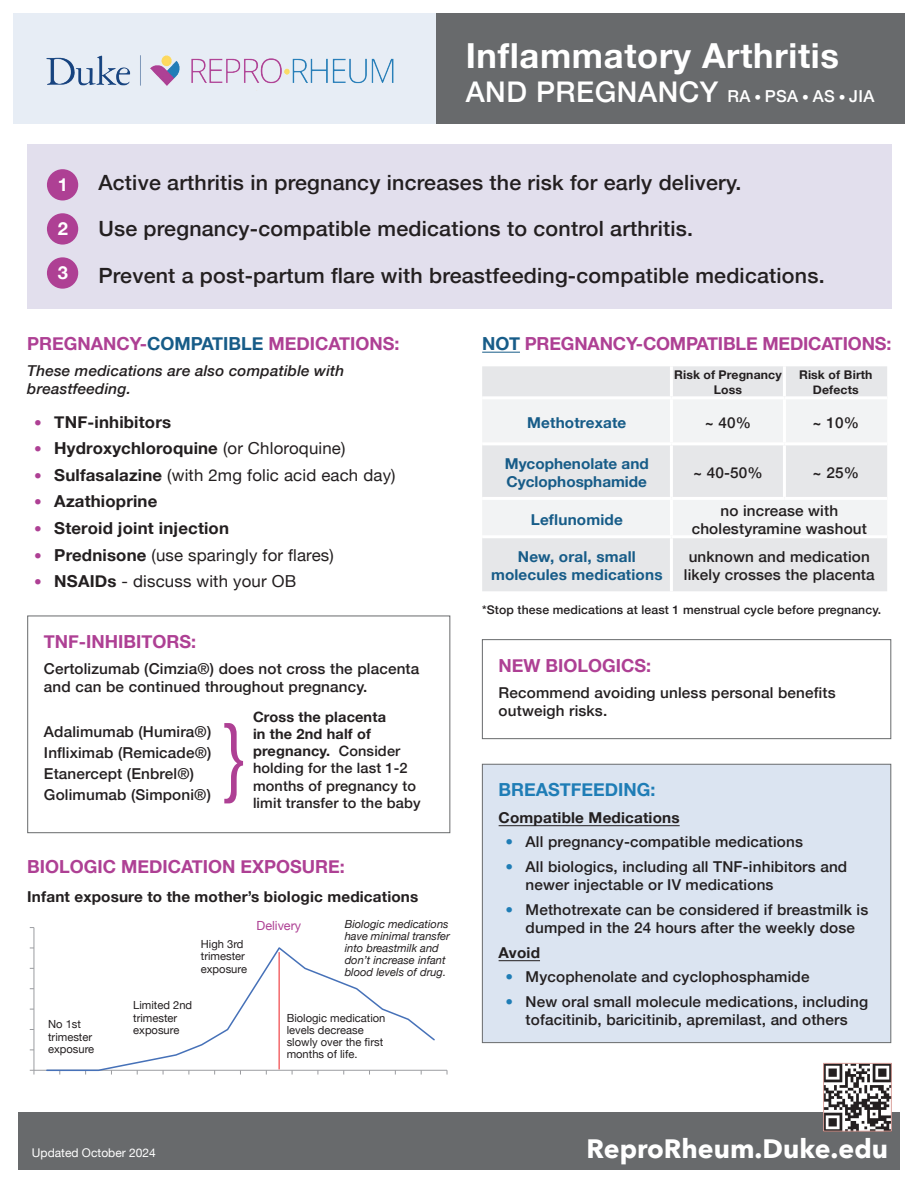
<style>
.page{position:relative;width:918px;height:1188px;background:#fff}
.page>*{position:absolute;margin:0;border:0;box-sizing:border-box;transform-origin:0 0}
.t1{font:300 87.45px "Helvetica Neue";color:#ae4094}
.t2{font:700 34.5px "Helvetica Neue";letter-spacing:.02em;color:#fff}
.t3{font:500 28.5px "Helvetica Neue";letter-spacing:.02em;color:#fff}
.t4{font:700 26.55px "Avenir Next";color:#fff}
.t5{font:500 21px "Helvetica Neue";letter-spacing:.01em;color:#231f20}
.t6{font:700 18px "Helvetica Neue";color:#ae4094}
.t7{font:700 18px "Helvetica Neue";color:#1f7db6}
.t8{font:700 18px "Helvetica Neue";color:#fff}
.t9{font:16.5px "Helvetica Neue";letter-spacing:.01em;color:#231f20}
.t10{font:700 16.5px "Helvetica Neue";letter-spacing:.01em;color:#231f20}
.t11{font:500 15px/18px "Helvetica Neue";letter-spacing:.01em;color:#231f20;text-align:center}
.t12{font:700 15px/18px "Helvetica Neue";letter-spacing:.01em;color:#175c88}
.t13{font:700 15px "Helvetica Neue";letter-spacing:.01em;color:#231f20}
.t14{font:italic 500 15px/18px "Helvetica Neue";letter-spacing:.01em;color:#231f20}
.t15{font:500 14.25px/17.1px "Helvetica Neue";letter-spacing:.01em;color:#231f20}
.t16{font:12.6px "Helvetica Neue";color:#ae4094}
.t17{font:500 12px "Helvetica Neue";letter-spacing:.01em;color:#231f20}
.t18{font:700 12px/14.4px "Helvetica Neue";letter-spacing:.01em;color:#231f20;text-align:center}
.t19{font:12px "Helvetica Neue";color:#fff}
.t20{font:11.25px/12.1px "Helvetica Neue";color:#231f20}
.t21{font:italic 11.25px/12.1px "Helvetica Neue";color:#231f20}
.s1{font-size:16.5px}
.s2{font-size:13.5px}
.s3{color:#175c88}
.s4{font-weight:500;font-size:15px;color:#ae4094}
.s5{font-weight:400}
.s6{font-weight:700}
.s7{color:#1f7db6}
</style>
<div class="page">
<div style="left:18px;top:1112px;width:882px;height:57px;background:#686a6c"></div>
<div style="left:28px;top:616px;width:422px;height:217px;border:1px solid #686a6c"></div>
<div style="left:14px;top:14px;width:890px;height:110px;background:#e7edf5"></div>
<div style="left:436px;top:14px;width:468px;height:110px;background:#686a6c"></div>
<img style="left:46px;top:55px;width:348px;height:31px">
<div style="left:27px;top:145px;width:865px;height:164px;background:#e2dfed"></div>
<div style="left:47px;top:257px;width:31px;height:32px;background:#ae4094;border-radius:50%"></div>
<div style="left:47px;top:213px;width:31px;height:32px;background:#ae4094;border-radius:50%"></div>
<div style="left:47px;top:169px;width:31px;height:31px;background:#ae4094;border-radius:50%"></div>
<div style="left:482px;top:366px;width:405px;height:225px;background:#e6e7e9"></div>
<svg style="left:482px;top:399px;width:405px;height:136px;fill:#f2f3f4"></svg>
<hr style="left:670px;top:366px;width:3px;height:30px;background:#fff">
<hr style="left:783px;top:366px;width:3px;height:30px;background:#fff">
<hr style="left:482px;top:396px;width:189px;height:3px;background:#fff">
<hr style="left:671px;top:396px;width:113px;height:3px;background:#fff">
<hr style="left:670px;top:399px;width:3px;height:43px;background:#fff">
<hr style="left:784px;top:396px;width:103px;height:3px;background:#fff">
<hr style="left:783px;top:399px;width:3px;height:43px;background:#fff">
<hr style="left:482px;top:442px;width:189px;height:3px;background:#fff">
<hr style="left:671px;top:442px;width:113px;height:3px;background:#fff">
<hr style="left:670px;top:445px;width:3px;height:52px;background:#fff">
<hr style="left:784px;top:442px;width:103px;height:3px;background:#fff">
<hr style="left:783px;top:445px;width:3px;height:52px;background:#fff">
<hr style="left:670px;top:500px;width:3px;height:35px;background:#fff">
<hr style="left:482px;top:497px;width:189px;height:3px;background:#fff">
<hr style="left:671px;top:497px;width:113px;height:3px;background:#fff">
<hr style="left:784px;top:497px;width:103px;height:3px;background:#fff">
<hr style="left:482px;top:535px;width:189px;height:3px;background:#fff">
<hr style="left:671px;top:535px;width:113px;height:3px;background:#fff">
<hr style="left:670px;top:538px;width:3px;height:53px;background:#fff">
<hr style="left:784px;top:535px;width:103px;height:3px;background:#fff">
<hr style="left:482px;top:352px;width:38px;height:1px;background:#175c88">
<hr style="left:34px;top:928px;width:1px;height:142px;background:#9b9ca0">
<hr style="left:34px;top:1070px;width:413px;height:1px;background:#9b9ca0">
<svg style="left:30px;top:1070px;width:5px;height:5px"></svg>
<svg style="left:45px;top:947px;width:391px;height:125px"></svg>
<hr style="left:279px;top:952px;width:1px;height:117px;background:#ee1f23">
<div style="left:482px;top:764px;width:409px;height:279px;background:#dbe4f1;border:1px solid #686a6c"></div>
<hr style="left:499px;top:825px;width:181px;height:1px;background:#231f20">
<hr style="left:499px;top:960px;width:41px;height:1px;background:#231f20">
<div style="left:482px;top:639px;width:409px;height:100px;border:1px solid #686a6c"></div>
<img style="left:825px;top:1065px;width:65px;height:64px">
<div style="left:823px;top:1063px;width:69px;height:68px;border:1px solid #dba39d"></div>
<p class="t8" style="left:58px;top:170px;width:12px">1</p>
<p class="t8" style="left:58px;top:214px;width:12px">2</p>
<h2 class="t2" style="left:466px;top:29px;width:375px">Inflammatory Arthritis</h2>
<h3 class="t3" style="left:466px;top:69px;width:410px">AND PREGNANCY <span class="s1">RA</span> <span class="s2">•</span> <span class="s1">PSA</span> <span class="s2">•</span> <span class="s1">AS</span> <span class="s2">•</span> <span class="s1">JIA</span></h3>
<h3 class="t5" style="left:98px;top:165px;width:645px">Active arthritis in pregnancy increases the risk for early delivery.</h3>
<h3 class="t5" style="left:98px;top:212px;width:596px">Use pregnancy-compatible medications to control arthritis.</h3>
<p class="t8" style="left:58px;top:258px;width:12px">3</p>
<h3 class="t5" style="left:98px;top:258px;width:728px">Prevent a post-partum flare with breastfeeding-compatible medications.</h3>
<p class="t6" style="left:27px;top:330px;width:374px">PREGNANCY-<span class="s3">COMPATIBLE</span> MEDICATIONS:</p>
<p class="t14" style="left:27px;top:361px;width:318px">These medications are also compatible with breastfeeding.</p>
<p class="t10" style="left:34px;top:409px;width:139px"><span class="s4">•</span> TNF-inhibitors</p>
<p class="t10" style="left:34px;top:436px;width:313px"><span class="s4">•</span> Hydroxychloroquine <span class="s5">(or Chloroquine)</span></p>
<p class="t9" style="left:34px;top:463px;width:363px"><span class="s4">•</span> <span class="s6">Sulfasalazine</span> (with 2mg folic acid each day)</p>
<p class="t10" style="left:34px;top:489px;width:125px"><span class="s4">•</span> Azathioprine</p>
<p class="t10" style="left:34px;top:515px;width:197px"><span class="s4">•</span> Steroid joint injection</p>
<p class="t9" style="left:34px;top:543px;width:301px"><span class="s4">•</span> <span class="s6">Prednisone</span> (use sparingly for flares)</p>
<p class="t9" style="left:34px;top:569px;width:264px"><span class="s4">•</span> <span class="s6">NSAIDs</span> - discuss with your OB</p>
<p class="t6" style="left:44px;top:627px;width:154px">TNF-INHIBITORS:</p>
<p class="t6" style="left:482px;top:330px;width:411px"><span class="s3">NOT</span> PREGNANCY-COMPATIBLE MEDICATIONS:</p>
<p class="t18" style="left:674px;top:368px;width:109px">Risk of Pregnancy<br>Loss</p>
<p class="t18" style="left:799px;top:368px;width:75px">Risk of Birth<br>Defects</p>
<p class="t12" style="left:527px;top:414px;width:101px">Methotrexate</p>
<p class="t11" style="left:705px;top:413px;width:48px">~ 40%</p>
<p class="t11" style="left:813px;top:413px;width:48px">~ 10%</p>
<p class="t12" style="left:505px;top:456px;width:145px">Mycophenolate and<br>Cyclophosphamide</p>
<p class="t11" style="left:693px;top:463px;width:71px">~ 40-50%</p>
<p class="t11" style="left:813px;top:463px;width:48px">~ 25%</p>
<p class="t12" style="left:531px;top:511px;width:94px">Leflunomide</p>
<p class="t11" style="left:692px;top:500px;width:177px">no increase with cholestyramine washout</p>
<p class="t12" style="left:491px;top:548px;width:173px;text-align:center">New, oral, small molecules medications</p>
<p class="t11" style="left:684px;top:547px;width:192px">unknown and medication likely crosses the placenta</p>
<p class="t17" style="left:482px;top:600px;width:400px">*Stop these medications at least 1 menstrual cycle before pregnancy.</p>
<p class="t11" style="left:44px;top:659px;width:377px">Certolizumab (Cimzia®) does not cross the placenta</p>
<p class="t6" style="left:499px;top:651px;width:154px">NEW BIOLOGICS:</p>
<p class="t11" style="left:44px;top:677px;width:325px">and can be continued throughout pregnancy.</p>
<p class="t11" style="left:499px;top:683px;width:339px;text-align:left">Recommend avoiding unless personal benefits outweigh risks.</p>
<p class="t15" style="left:253px;top:707px;width:169px"><span class="s6">Cross the placenta<br>in the 2nd half of pregnancy.</span> Consider holding for the last 1-2 months of pregnancy to limit transfer to the baby</p>
<h1 class="t1" style="left:221px;top:685px;width:31px">}</h1>
<p class="t11" style="left:44px;top:721px;width:169px;line-height:20.7px;text-align:left">Adalimumab (Humira®)<br>Infliximab (Remicade®)<br>Etanercept (Enbrel®)<br>Golimumab (Simponi®)</p>
<p class="t7" style="left:499px;top:776px;width:158px">BREASTFEEDING:</p>
<p class="t13" style="left:499px;top:806px;width:183px">Compatible Medications</p>
<p class="t11" style="left:505px;top:832px;width:299px"><span class="s7">•</span> All pregnancy-compatible medications</p>
<p class="t11" style="left:526px;top:857px;width:323px;text-align:left;text-indent:-20px"><span class="s7">•</span> All biologics, including all TNF-inhibitors and newer injectable or IV medications</p>
<p class="t11" style="left:505px;top:899px;width:364px"><span class="s7">•</span> Methotrexate can be considered if breastmilk is dumped in the 24 hours after the weekly dose</p>
<p class="t13" style="left:499px;top:941px;width:43px">Avoid</p>
<p class="t11" style="left:505px;top:967px;width:306px"><span class="s7">•</span> Mycophenolate and cyclophosphamide</p>
<p class="t11" style="left:505px;top:992px;width:364px"><span class="s7">•</span> New oral small molecule medications, including tofacitinib, baricitinib, apremilast, and others</p>
<p class="t6" style="left:27px;top:853px;width:319px">BIOLOGIC MEDICATION EXPOSURE:</p>
<p class="t13" style="left:27px;top:885px;width:393px">Infant exposure to the mother’s biologic medications</p>
<p class="t16" style="left:256px;top:916px;width:46px">Delivery</p>
<p class="t21" style="left:345px;top:918px;width:107px">Biologic medications have minimal transfer into breastmilk and don’t increase infant blood levels of drug.</p>
<p class="t20" style="left:201px;top:939px;width:48px">High 3rd trimester exposure</p>
<p class="t20" style="left:133px;top:1000px;width:61px">Limited 2nd trimester exposure</p>
<p class="t20" style="left:287px;top:1012px;width:100px">Biologic medication levels decrease slowly over the first months of life.</p>
<p class="t20" style="left:48px;top:1019px;width:48px">No 1st trimester exposure</p>
<p class="t19" style="left:32px;top:1144px;width:125px">Updated October 2024</p>
<h3 class="t4" style="left:587px;top:1126px;width:303px">ReproRheum.Duke.edu</h3>
</div>
